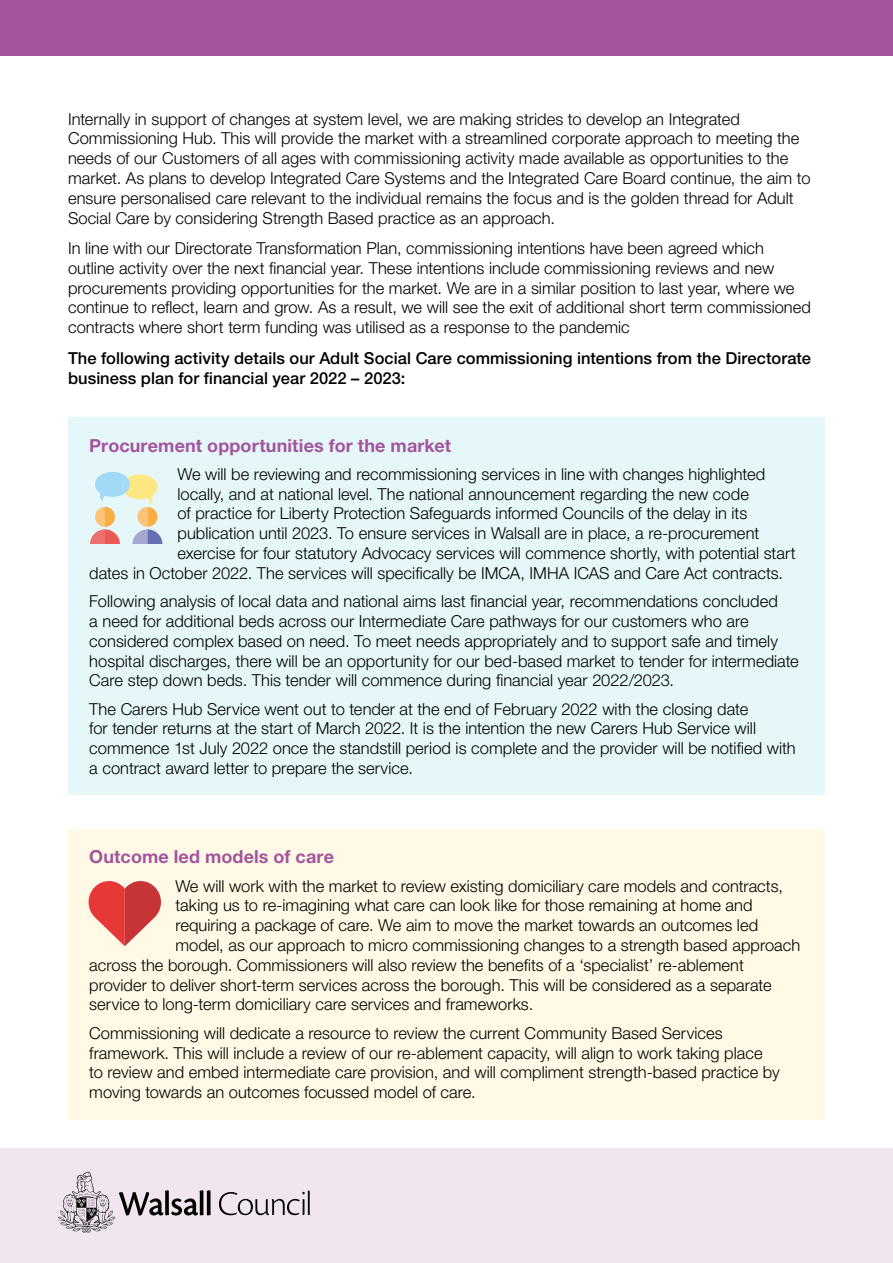
<style>
.page{position:relative;width:893px;height:1263px;background:#fff}
.page>*{position:absolute;margin:0;border:0;box-sizing:border-box;transform-origin:0 0}
.Subheading{font:700 18px "Helvetica Neue LT Std";letter-spacing:.005em;color:#a2559d}
.t1{font:300 16.5px/19.8px "Helvetica Neue LT Std";color:#000}
.t2{font:500 16.5px/19.8px "Helvetica Neue LT Std";color:#000}
</style>
<div class="page">
<div style="left:0;top:1148px;width:893px;height:115px;background:#f1e6f0"></div>
<div style="left:0;top:0;width:893px;height:55px;background:#a2559d"></div>
<svg style="left:219px;top:1190px;width:91px;height:25px"></svg>
<svg style="left:58px;top:1171px;width:153px;height:62px"></svg>
<div style="left:68px;top:417px;width:757px;height:378px;background:#e6f7fa"></div>
<div style="left:68px;top:829px;width:757px;height:290px;background:#fff9e6"></div>
<svg style="left:89px;top:881px;width:72px;height:65px"></svg>
<svg style="left:90px;top:472px;width:72px;height:71px"></svg>
<p class="t1" style="left:68px;top:109px;width:744px">Internally in support of changes at system level, we are making strides to develop an Integrated Commissioning Hub. This will provide the market with a streamlined corporate approach to meeting the needs of our Customers of all ages with commissioning activity made available as opportunities to the market. As plans to develop Integrated Care Systems and the Integrated Care Board continue, the aim to ensure personalised care relevant to the individual remains the focus and is the golden thread for Adult Social Care by considering Strength Based practice as an approach.</p>
<p class="t1" style="left:68px;top:238px;width:744px">In line with our Directorate Transformation Plan, commissioning intentions have been agreed which outline activity over the next financial year. These intentions include commissioning reviews and new procurements providing opportunities for the market. We are in a similar position to last year, where we continue to reflect, learn and grow. As a result, we will see the exit of additional short term commissioned contracts where short term funding was utilised as a response to the pandemic</p>
<p class="t2" style="left:68px;top:348px;width:745px">The following activity details our Adult Social Care commissioning intentions from the Directorate business plan for financial year 2022 – 2023:</p>
<h2 class="Subheading" style="left:89px;top:434px;width:363px">Procurement opportunities for the market</h2>
<p class="t1" style="left:178px;top:464px;width:589px">We will be reviewing and recommissioning services in line with changes highlighted</p>
<p class="t1" style="left:178px;top:483px;width:573px">locally, and at national level. The national announcement regarding the new code</p>
<p class="t1" style="left:178px;top:503px;width:571px">of practice for Liberty Protection Safeguards informed Councils of the delay in its</p>
<p class="t1" style="left:178px;top:523px;width:583px">publication until 2023. To ensure services in Walsall are in place, a re-procurement</p>
<p class="t1" style="left:178px;top:543px;width:620px">exercise for four statutory Advocacy services will commence shortly, with potential start</p>
<p class="t1" style="left:89px;top:563px;width:695px">dates in October 2022. The services will specifically be IMCA, IMHA ICAS and Care Act contracts.</p>
<p class="t1" style="left:89px;top:591px;width:711px">Following analysis of local data and national aims last financial year, recommendations concluded<br>a need for additional beds across our Intermediate Care pathways for our customers who are considered complex based on need. To meet needs appropriately and to support safe and timely hospital discharges, there will be an opportunity for our bed-based market to tender for intermediate Care step down beds. This tender will commence during financial year 2022/2023.</p>
<p class="t1" style="left:89px;top:698px;width:708px">The Carers Hub Service went out to tender at the end of February 2022 with the closing date<br>for tender returns at the start of March 2022. It is the intention the new Carers Hub Service will commence 1st July 2022 once the standstill period is complete and the provider will be notified with a contract award letter to prepare the service.</p>
<h2 class="Subheading" style="left:89px;top:846px;width:246px">Outcome led models of care</h2>
<p class="t1" style="left:175px;top:875px;width:609px">We will work with the market to review existing domiciliary care models and contracts,</p>
<p class="t1" style="left:175px;top:895px;width:579px">taking us to re-imagining what care can look like for those remaining at home and</p>
<p class="t1" style="left:175px;top:915px;width:584px">requiring a package of care. We aim to move the market towards an outcomes led</p>
<p class="t1" style="left:175px;top:935px;width:626px">model, as our approach to micro commissioning changes to a strength based approach</p>
<p class="t1" style="left:89px;top:955px;width:656px">across the borough. Commissioners will also review the benefits of a ‘specialist’ re-ablement</p>
<p class="t1" style="left:89px;top:974px;width:684px">provider to deliver short-term services across the borough. This will be considered as a separate</p>
<p class="t1" style="left:89px;top:994px;width:445px">service to long-term domiciliary care services and frameworks.</p>
<p class="t1" style="left:89px;top:1023px;width:692px">Commissioning will dedicate a resource to review the current Community Based Services framework. This will include a review of our re-ablement capacity, will align to work taking place to review and embed intermediate care provision, and will compliment strength-based practice by moving towards an outcomes focussed model of care.</p>
</div>
